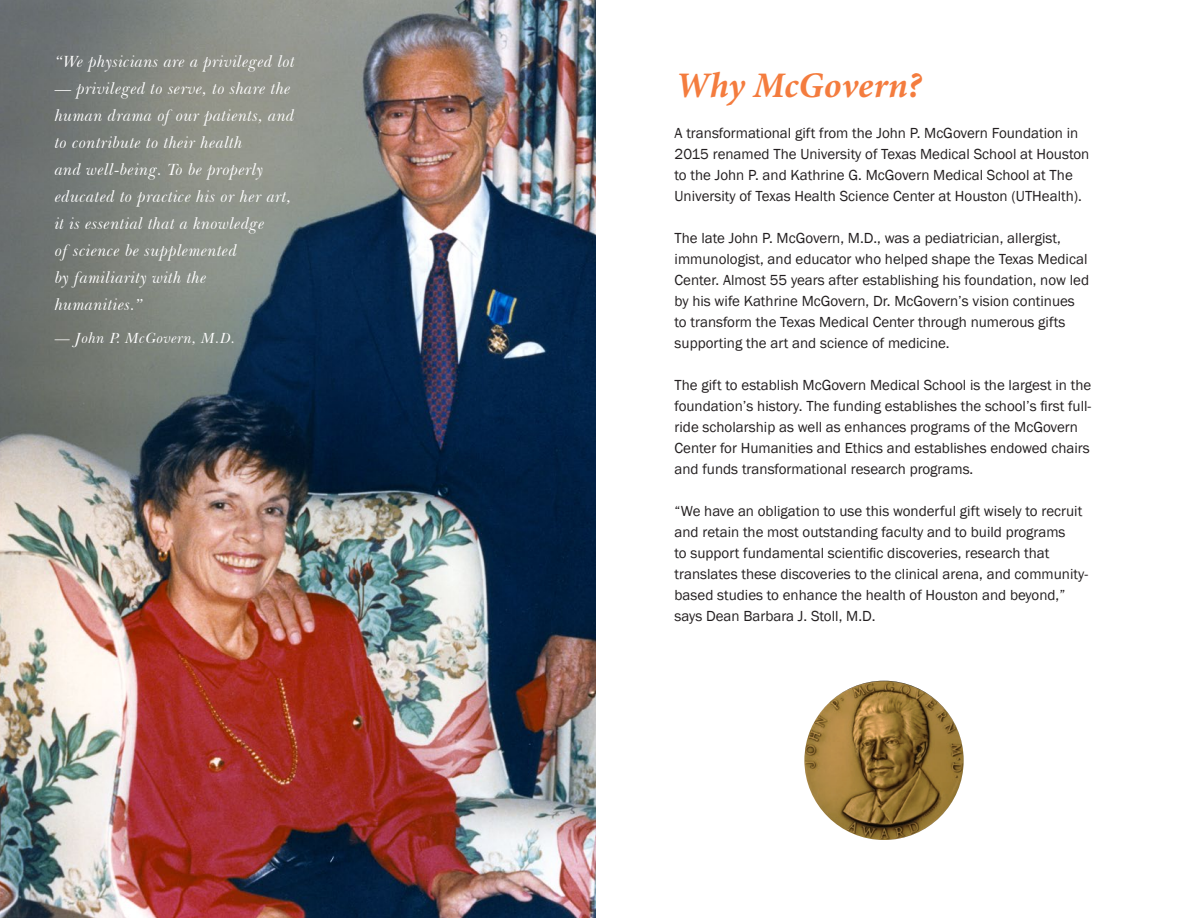
<style>
.page{position:relative;width:1188px;height:918px;background:#fff}
.page>*{position:absolute;margin:0;border:0;box-sizing:border-box;transform-origin:0 0}
.t1{font:italic 700 36px "Minion Pro";color:#f47c3e}
.t2{font:italic 16.5px/27px "Baskerville BT";letter-spacing:.025em;color:#fff}
.t3{font:15px/21px "Franklin Gothic";color:#231f20}
.t4{font:italic 15px "Baskerville BT";letter-spacing:.025em;color:#fff}
</style>
<div class="page">
<img style="left:0;top:0;width:595px;height:918px">
<img style="left:804px;top:681px;width:160px;height:159px;border-radius:80px">
<p class="t2" style="left:55px;top:47px;width:241px">“We physicians are a privileged lot</p>
<p class="t2" style="left:55px;top:74px;width:241px">— privileged to serve, to share the human drama of our patients, and to contribute to their health<br>and well-being. To be properly educated to practice his or her art, it is essential that a knowledge<br>of science be supplemented<br>by familiarity with the</p>
<p class="t2" style="left:55px;top:290px;width:89px">humanities.”</p>
<p class="t4" style="left:55px;top:328px;width:182px">— John P. McGovern, M.D.</p>
<p class="t1" style="left:676px;top:60px;width:247px">Why McGovern?</p>
<p class="t3" style="left:675px;top:123px;width:416px">A transformational gift from the John P. McGovern Foundation in 2015 renamed The University of Texas Medical School at Houston to the John P. and Kathrine G. McGovern Medical School at The University of Texas Health Science Center at Houston (UTHealth).</p>
<p class="t3" style="left:675px;top:228px;width:416px">The late John P. McGovern, M.D., was a pediatrician, allergist, immunologist, and educator who helped shape the Texas Medical Center. Almost 55 years after establishing his foundation, now led by his wife Kathrine McGovern, Dr. McGovern’s vision continues to transform the Texas Medical Center through numerous gifts supporting the art and science of medicine.</p>
<p class="t3" style="left:675px;top:375px;width:418px">The gift to establish McGovern Medical School is the largest in the foundation’s history. The funding establishes the school’s first full&shy;ride scholarship as well as enhances programs of the McGovern Center for Humanities and Ethics and establishes endowed chairs and funds transformational research programs.</p>
<p class="t3" style="left:675px;top:501px;width:415px">“We have an obligation to use this wonderful gift wisely to recruit and retain the most outstanding faculty and to build programs<br>to support fundamental scientific discoveries, research that translates these discoveries to the clinical arena, and community&shy;based studies to enhance the health of Houston and beyond,” says Dean Barbara J. Stoll, M.D.</p>
</div>
